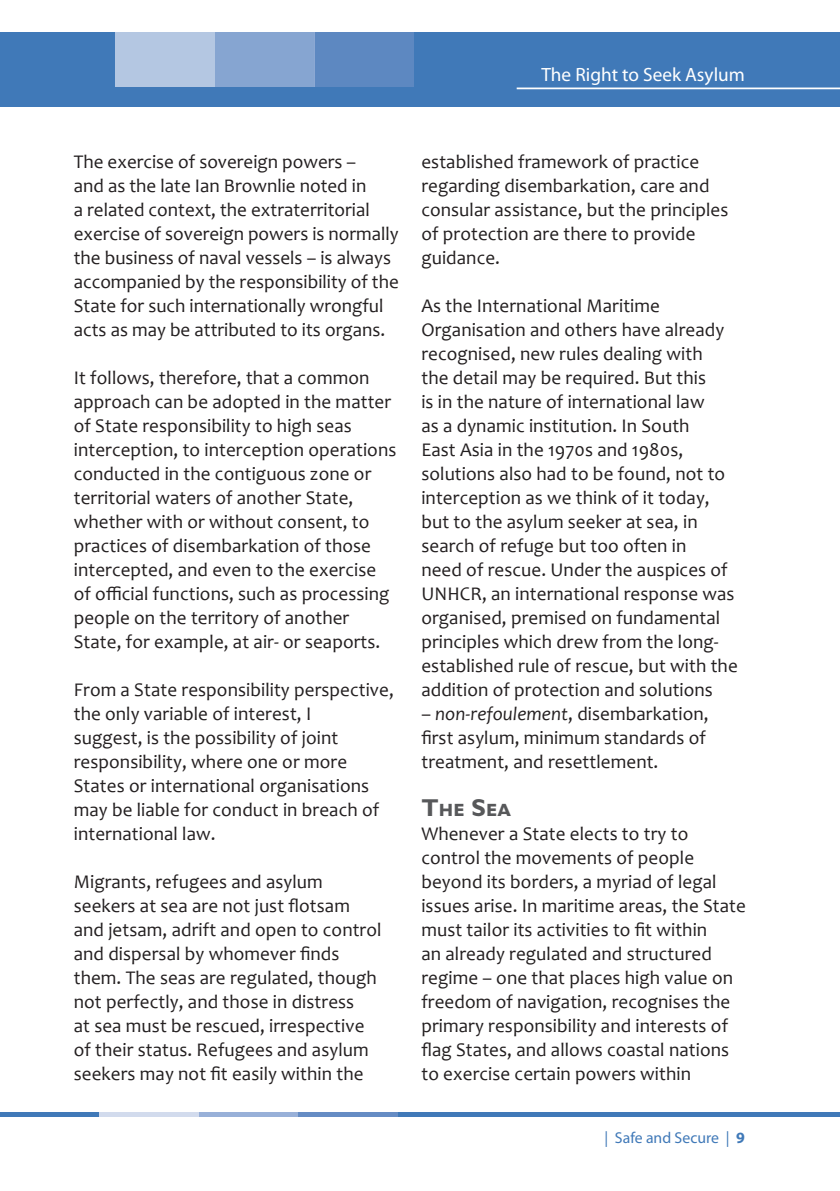
<style>
.page{position:relative;width:840px;height:1191px;background:#fff}
.page>*{position:absolute;margin:0;border:0;box-sizing:border-box;transform-origin:0 0}
.t1{font:700 24.4px "Gill Sans MT Pro";letter-spacing:.005em;color:#57585a}
.t2{font:19.4px/24px "Candara";letter-spacing:.005em;color:#231f20}
.t3{font:19.2px "Myriad Pro";color:#fff}
.t4{font:15.8px "Myriad Pro";color:#4079b8}
.s1{font-style:italic}
.s2{font-weight:700}
</style>
<div class="page">
<div style="left:0;top:32px;width:839px;height:74px;background:#4079b8"></div>
<div style="left:314px;top:32px;width:99px;height:54px;background:#5d88c1"></div>
<div style="left:215px;top:32px;width:99px;height:54px;background:#86a5d1"></div>
<div style="left:116px;top:32px;width:99px;height:54px;background:#b4c7e2"></div>
<hr style="left:516px;top:88px;width:323px;height:1px;background:#fff">
<div style="left:0;top:1111px;width:839px;height:5px;background:#4079b8"></div>
<div style="left:298px;top:1111px;width:99px;height:5px;background:#658cc4"></div>
<div style="left:198px;top:1111px;width:100px;height:5px;background:#98b0d8"></div>
<div style="left:99px;top:1111px;width:99px;height:5px;background:#d2dbed"></div>
<p class="t3" style="left:541px;top:63px;width:205px">The Right to Seek Asylum</p>
<p class="t2" style="left:74px;top:150px;width:326px">The exercise of sovereign powers –<br>and as the late Ian Brownlie noted in<br>a related context, the extraterritorial exercise of sovereign powers is normally the business of naval vessels – is always accompanied by the responsibility of the State for such internationally wrongful acts as may be attributed to its organs.</p>
<p class="t2" style="left:74px;top:366px;width:324px">It follows, therefore, that a common approach can be adopted in the matter of State responsibility to high seas interception, to interception operations conducted in the contiguous zone or territorial waters of another State, whether with or without consent, to practices of disembarkation of those intercepted, and even to the exercise of official functions, such as processing people on the territory of another State, for example, at air- or seaports.</p>
<p class="t2" style="left:74px;top:678px;width:321px">From a State responsibility perspective, the only variable of interest, I<br>suggest, is the possibility of joint responsibility, where one or more States or international organisations may be liable for conduct in breach of international law.</p>
<p class="t2" style="left:74px;top:870px;width:309px">Migrants, refugees and asylum seekers at sea are not just flotsam and jetsam, adrift and open to control and dispersal by whomever finds them. The seas are regulated, though not perfectly, and those in distress<br>at sea must be rescued, irrespective of their status. Refugees and asylum seekers may not fit easily within the</p>
<p class="t2" style="left:421px;top:150px;width:308px">established framework of practice regarding disembarkation, care and consular assistance, but the principles of protection are there to provide guidance.</p>
<p class="t2" style="left:421px;top:294px;width:318px">As the International Maritime Organisation and others have already recognised, new rules dealing with<br>the detail may be required. But this<br>is in the nature of international law<br>as a dynamic institution. In South<br>East Asia in the 1970s and 1980s, solutions also had to be found, not to interception as we think of it today, but to the asylum seeker at sea, in search of refuge but too often in<br>need of rescue. Under the auspices of UNHCR, an international response was organised, premised on fundamental principles which drew from the long&shy;established rule of rescue, but with the addition of protection and solutions</p>
<p class="t2" style="left:421px;top:702px;width:288px">– <span class="s1">non-refoulement</span>, disembarkation, first asylum, minimum standards of treatment, and resettlement.</p>
<p class="t1" style="left:421px;top:793px;width:91px">The Sea</p>
<p class="t2" style="left:421px;top:822px;width:326px">Whenever a State elects to try to control the movements of people beyond its borders, a myriad of legal issues arise. In maritime areas, the State must tailor its activities to fit within<br>an already regulated and structured regime – one that places high value on freedom of navigation, recognises the primary responsibility and interests of flag States, and allows coastal nations to exercise certain powers within</p>
<p class="t4" style="left:604px;top:1128px;width:142px">| Safe and Secure | <span class="s2">9</span></p>
</div>
